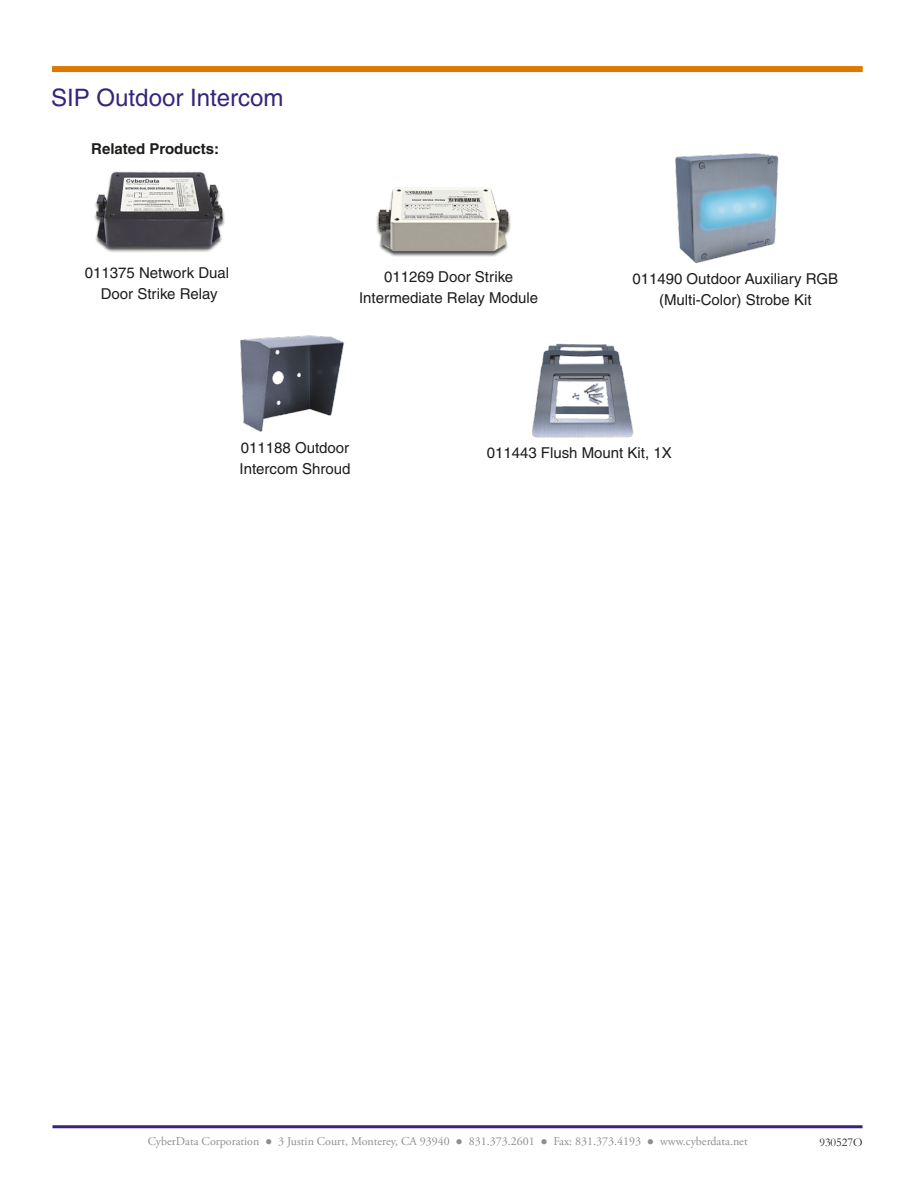
<style>
.page{position:relative;width:918px;height:1188px;background:#fff}
.page>*{position:absolute;margin:0;border:0;box-sizing:border-box;transform-origin:0 0}
.t1{font:24px "Helvetica";color:#37247a}
.t2{font:15px/21px "Helvetica";color:#1d1d1b;text-align:center}
.t3{font:700 15px "Helvetica";color:#1d1d1b}
.t4{font:12px "Adobe Garamond Pro";color:#8e8e8d}
.t5{font:12px "Garamond";color:#1d1d1b}
</style>
<div class="page">
<hr style="left:53px;top:1125px;width:810px;height:3px;background:#37247a">
<div style="left:52px;top:66px;width:811px;height:6px;background:#de7900"></div>
<img style="left:94px;top:171px;width:131px;height:81px">
<img style="left:376px;top:188px;width:135px;height:69px">
<img style="left:532px;top:343px;width:102px;height:95px">
<img style="left:240px;top:335px;width:104px;height:97px">
<img style="left:675px;top:153px;width:104px;height:111px">
<h1 class="t1" style="left:51px;top:84px;width:234px">SIP Outdoor Intercom</h1>
<p class="t3" style="left:91px;top:139px;width:130px">Related Products:</p>
<p class="t2" style="left:85px;top:262px;width:146px">011375 Network Dual<br>Door Strike Relay</p>
<p class="t2" style="left:359px;top:266px;width:181px">011269 Door Strike<br>Intermediate Relay Module</p>
<p class="t2" style="left:632px;top:268px;width:207px">011490 Outdoor Auxiliary RGB (Multi-Color) Strobe Kit</p>
<p class="t2" style="left:240px;top:437px;width:112px;text-align:left">011188 Outdoor<br>Intercom Shroud</p>
<p class="t2" style="left:487px;top:442px;width:187px">011443 Flush Mount Kit, 1X</p>
<p class="t4" style="left:148px;top:1134px;width:601px">CyberData Corporation ● 3 Justin Court, Monterey, CA 93940 ● 831.373.2601 ● Fax: 831.373.4193 ● www.cyberdata.net</p>
<p class="t5" style="left:819px;top:1135px;width:45px">930527O</p>
</div>
